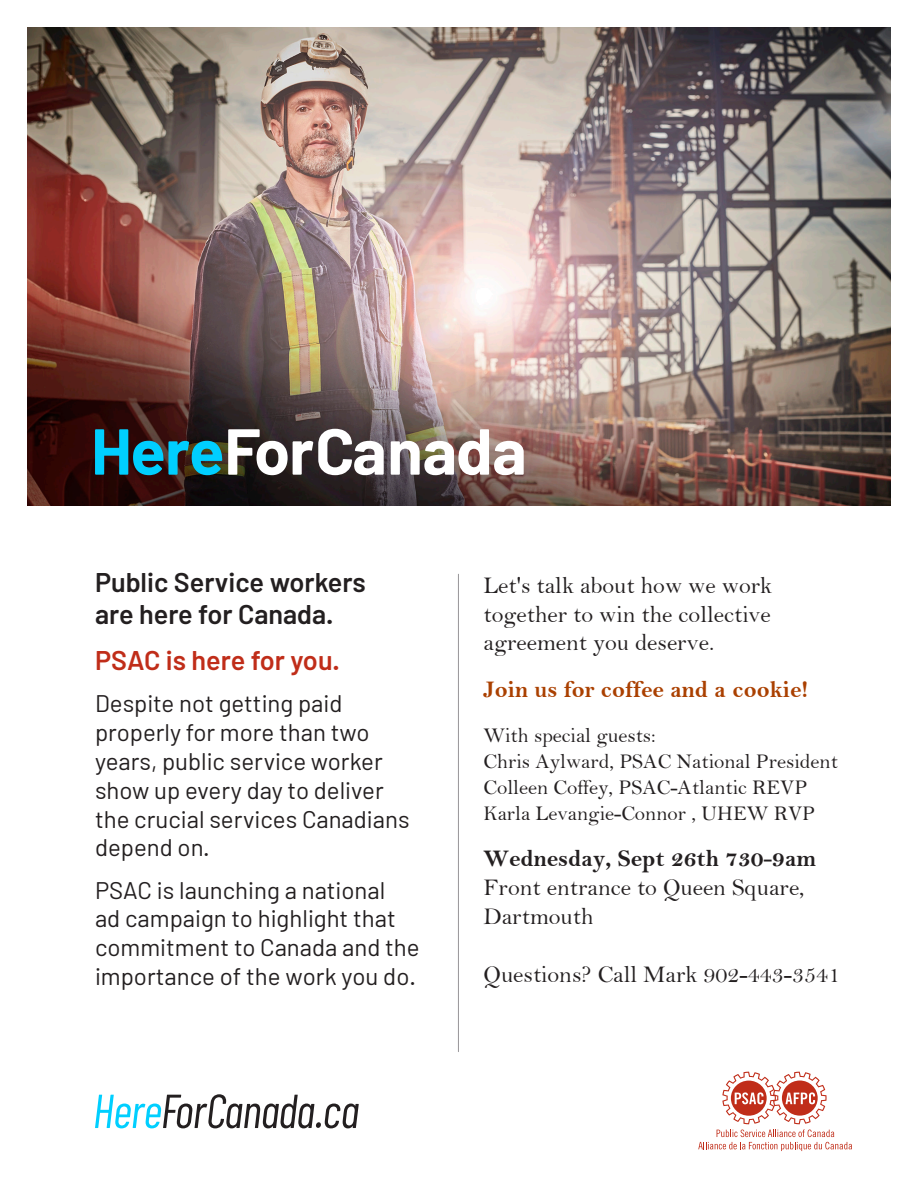
<style>
.page{position:relative;width:918px;height:1188px;background:#fff}
.page>*{position:absolute;margin:0;border:0;box-sizing:border-box;transform-origin:0 0}
.t1{font:600 27px/32.4px "Barlow";color:#231f20}
.t2{font:600 27px "Barlow";color:#c02d19}
.t3{font:24px/28.8px "Barlow";color:#231f20}
.t4{font:24px/28.8px "Bell";color:#231f20;text-align:justify}
.t5{font:24px "Bell MT Bold";color:#aa4000}
.t6{font:24px "Bell MT Bold";color:#231f20}
.t7{font:21px/26px "Bell";color:#231f20}
</style>
<div class="page">
<img style="left:27px;top:27px;width:864px;height:478px">
<svg style="left:95px;top:1094px;width:264px;height:34px"></svg>
<svg style="left:698px;top:1130px;width:154px;height:21px"></svg>
<svg style="left:722px;top:1072px;width:105px;height:52px"></svg>
<svg style="left:95px;top:429px;width:127px;height:46px;background:#1b6c7f"></svg>
<svg style="left:228px;top:429px;width:156px;height:46px"></svg>
<svg style="left:391px;top:429px;width:133px;height:46px"></svg>
<hr style="left:458px;top:574px;width:1px;height:478px;background:#9d9b9e">
<p class="t1" style="left:95px;top:565px;width:272px">Public Service workers are here for Canada.</p>
<p class="t2" style="left:95px;top:644px;width:246px">PSAC is here for you.</p>
<p class="t3" style="left:95px;top:689px;width:316px">Despite not getting paid properly for more than two years, public service worker show up every day to deliver the crucial services Canadians depend on.</p>
<p class="t3" style="left:95px;top:875px;width:326px">PSAC is launching a national<br>ad campaign to highlight that commitment to Canada and the importance of the work you do.</p>
<p class="t4" style="left:484px;top:571px;width:290px">Let's talk about how we work together to win the collective agreement you deserve.</p>
<p class="t5" style="left:484px;top:675px;width:326px">Join us for coffee and a cookie!</p>
<p class="t7" style="left:484px;top:722px;width:356px">With special guests:<br>Chris Aylward, PSAC National President<br>Colleen Coffey, PSAC-Atlantic REVP<br>Karla Levangie-Connor , UHEW RVP</p>
<p class="t6" style="left:484px;top:845px;width:334px">Wednesday, Sept 26th 730-9am</p>
<p class="t4" style="left:484px;top:873px;width:323px">Front entrance to Queen Square,<br>Dartmouth</p>
<p class="t4" style="left:484px;top:959px;width:358px">Questions? Call Mark 902-443-3541</p>
</div>
